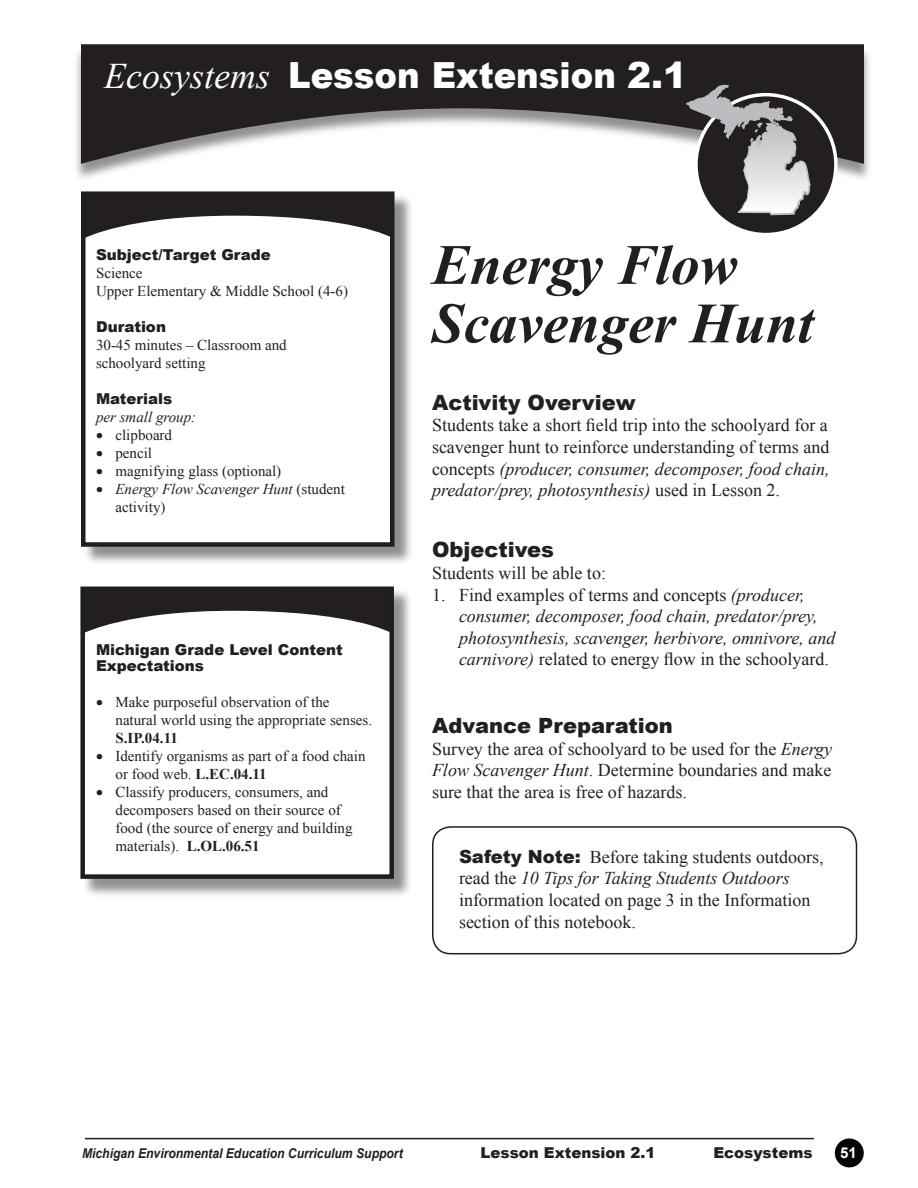
<style>
.page{position:relative;width:918px;height:1188px;background:#fff}
.page>*{position:absolute;margin:0;border:0;box-sizing:border-box;transform-origin:0 0}
.t1{font:italic 700 57px/58.5px "Times New Roman";color:#231f20}
.t2{font:900 36px "Arial";color:#fff;scale:.94 1}
.t3{font:900 21px "Arial";color:#231f20}
.t4{font:18px/21.6px "Times New Roman";color:#231f20;text-align:justify}
.t5{font:italic 18px/21.6px "Times New Roman";color:#231f20}
.t6{font:15px/18px "Times New Roman";color:#231f20}
.t7{font:900 15px/16.5px "Arial";color:#231f20}
.t8{font:italic 15px/18px "Times New Roman";color:#231f20}
.t9{font:700 15px "Times New Roman";color:#231f20}
.t10{font:700 15px "Arial";color:#fff}
.t11{font:italic 700 13.5px "Arial";color:#231f20;scale:.9 1}
.s1{font-family:"Times New Roman";font-weight:400;font-style:italic}
.s2{font-style:normal}
.s3{font-weight:700}
.s4{font-style:italic}
.s5{font-family:"Arial";font-weight:900}
</style>
<div class="page">
<div style="left:72px;top:46px;width:801px;height:137px;background:#231f20;opacity:.5"></div>
<svg style="left:81px;top:44px;width:783px;height:120px;fill:#231f20"></svg>
<div style="left:83px;top:193px;width:332px;height:374px;background:#231f20;opacity:.51"></div>
<div style="left:83px;top:194px;width:309px;height:350px;background:#fff"></div>
<div style="left:81px;top:191px;width:314px;height:356px;border:5px solid #201d1e"></div>
<svg style="left:85px;top:194px;width:306px;height:44px"></svg>
<div style="left:82px;top:588px;width:333px;height:311px;background:#231f20;opacity:.5"></div>
<div style="left:83px;top:589px;width:309px;height:288px;background:#fff"></div>
<div style="left:80px;top:586px;width:314px;height:293px;border:5px solid #201d1e"></div>
<div style="left:696px;top:95px;width:140px;height:140px;background:#231f20;border-radius:50%"></div>
<svg style="left:686px;top:80px;width:127px;height:155px"></svg>
<svg style="left:84px;top:589px;width:306px;height:44px"></svg>
<div style="left:835px;top:1138px;width:29px;height:29px;background:#040503;border-radius:50%"></div>
<hr style="left:85px;top:1138px;width:729px;height:1px;background:#231f20">
<div style="left:432px;top:826px;width:425px;height:128px;border:2px solid #231f20;border-radius:18px"></div>
<h2 class="t2" style="left:104px;top:62px;width:622px"><span class="s1">Ecosystems</span> Lesson Extension 2.1</h2>
<p class="t7" style="left:96px;top:248px;width:176px">Subject/Target Grade</p>
<p class="t6" style="left:96px;top:266px;width:254px">Science<br>Upper Elementary &amp; Middle School (4-6)</p>
<p class="t7" style="left:96px;top:320px;width:72px">Duration</p>
<p class="t6" style="left:96px;top:338px;width:192px">30-45 minutes – Classroom and schoolyard setting</p>
<p class="t7" style="left:96px;top:392px;width:78px">Materials</p>
<p class="t8" style="left:96px;top:410px;width:102px">per small group:</p>
<p class="t6" style="left:96px;top:428px;width:78px">• clipboard</p>
<p class="t6" style="left:96px;top:446px;width:58px">• pencil</p>
<p class="t6" style="left:96px;top:464px;width:187px">• magnifying glass (optional)</p>
<p class="t8" style="left:116px;top:482px;width:231px;text-indent:-20px">• Energy Flow Scavenger Hunt <span class="s2">(student activity)</span></p>
<p class="t7" style="left:96px;top:643px;width:248px">Michigan Grade Level Content<br>Expectations</p>
<p class="t6" style="left:116px;top:695px;width:258px;text-indent:-20px">• Make purposeful observation of the natural world using the appropriate senses.</p>
<p class="t9" style="left:116px;top:733px;width:64px">S.IP.04.11</p>
<p class="t6" style="left:116px;top:749px;width:252px;text-indent:-20px">• Identify organisms as part of a food chain or food web. <span class="s3">L.EC.04.11</span></p>
<p class="t6" style="left:116px;top:785px;width:239px;text-indent:-20px">• Classify producers, consumers, and decomposers based on their source of food (the source of energy and building materials). <span class="s3">L.OL.06.51</span></p>
<h1 class="t1" style="left:432px;top:241px;width:383px">Energy Flow<br>Scavenger Hunt</h1>
<p class="t3" style="left:432px;top:394px;width:205px">Activity Overview</p>
<p class="t4" style="left:432px;top:414px;width:399px">Students take a short field trip into the schoolyard for a scavenger hunt to reinforce understanding of terms and concepts <span class="s4">(producer, consumer, decomposer, food chain, predator/prey, photosynthesis)</span> used in Lesson 2.</p>
<p class="t3" style="left:432px;top:542px;width:123px">Objectives</p>
<p class="t4" style="left:432px;top:564px;width:176px">Students will be able to:</p>
<p class="t5" style="left:459px;top:585px;width:378px;text-indent:-27px"><span class="s2">1. Find examples of terms and concepts</span> (producer, consumer, decomposer, food chain, predator/prey, photosynthesis, scavenger, herbivore, omnivore, and carnivore) <span class="s2">related to energy flow in the schoolyard.</span></p>
<p class="t3" style="left:432px;top:718px;width:242px">Advance Preparation</p>
<p class="t4" style="left:432px;top:740px;width:402px">Survey the area of schoolyard to be used for the <span class="s4">Energy Flow Scavenger Hunt</span>. Determine boundaries and make sure that the area is free of hazards.</p>
<p class="t4" style="left:459px;top:848px;width:366px;text-align:left"><span class="s5">Safety Note:</span> Before taking students outdoors, read the <span class="s4">10 Tips for Taking Students Outdoors </span>information located on page 3 in the Information section of this notebook.</p>
<p class="t11" style="left:82px;top:1148px;width:358px">Michigan Environmental Education Curriculum Support</p>
<p class="t7" style="left:481px;top:1145px;width:177px">Lesson Extension 2.1</p>
<p class="t7" style="left:713px;top:1145px;width:101px">Ecosystems</p>
<p class="t10" style="left:840px;top:1144px;width:18px">51</p>
</div>
